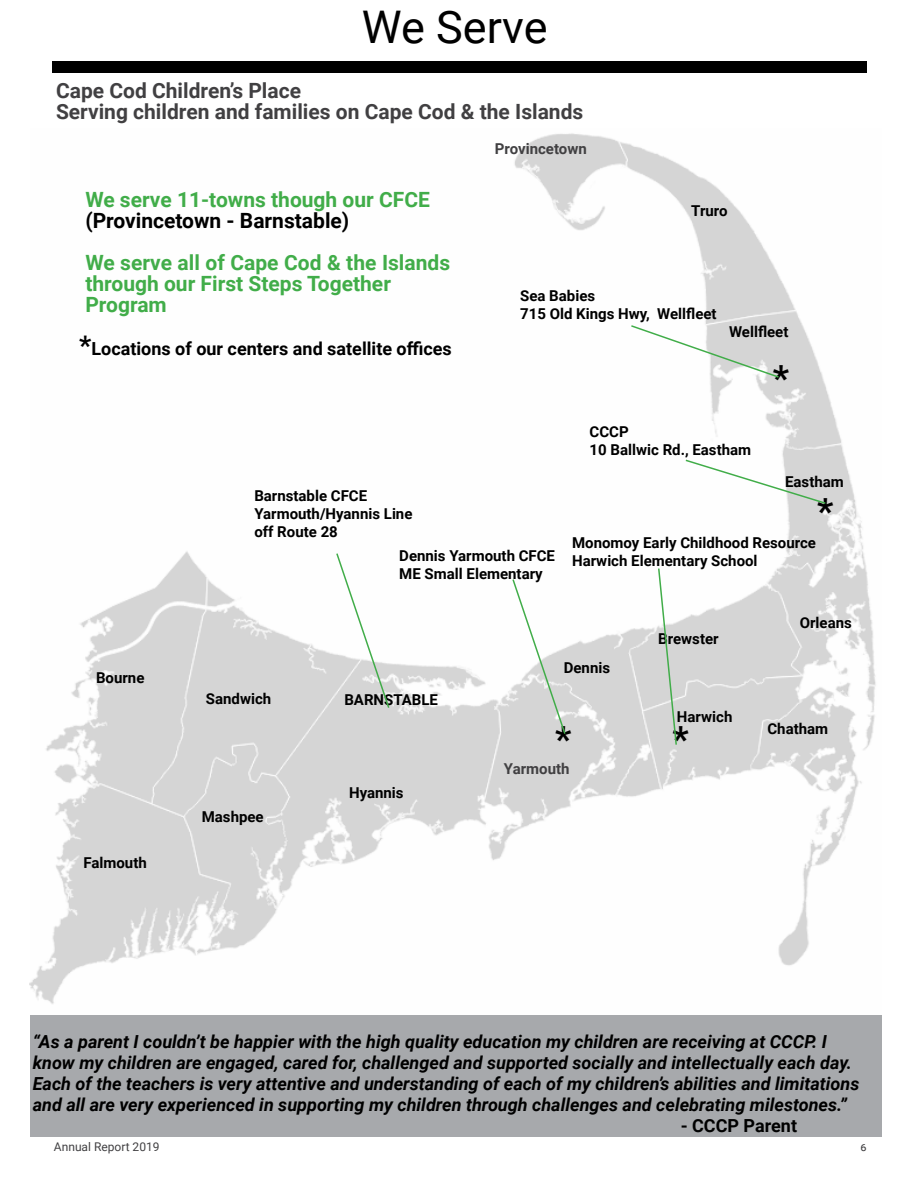
<style>
.page{position:relative;width:918px;height:1188px;background:#fff}
.page>*{position:absolute;margin:0;border:0;box-sizing:border-box;transform-origin:0 0}
.t1{font:45px "Roboto";color:#000}
.t2{font:700 36px "Roboto";color:#000}
.t3{font:700 21px/21px "Roboto";color:#41ad49}
.t4{font:700 21px/21px "Roboto";color:#414042}
.t5{font:700 21px "Roboto";color:#000}
.t6{font:italic 700 18px/21px "Roboto";color:#000}
.t7{font:700 18px "Roboto";color:#000}
.t8{font:700 15px/18px "Roboto";color:#000}
.t9{font:700 15px "Roboto";color:#414042}
.t10{font:12px "Roboto";color:#414042}
.s1{font-size:27px}
</style>
<div class="page">
<div style="left:30px;top:128px;width:851px;height:1009px;background:#a7a9ac"></div>
<img style="left:30px;top:128px;width:851px;height:887px">
<div style="left:52px;top:61px;width:814px;height:11px;background:#000"></div>
<svg style="left:511px;top:578px;width:56px;height:158px;background:#e7eae8"></svg>
<svg style="left:657px;top:567px;width:21px;height:179px;background:#d7ded7"></svg>
<svg style="left:630px;top:324px;width:150px;height:55px;background:#e8ebe8"></svg>
<svg style="left:684px;top:458px;width:143px;height:47px;background:#ecefec"></svg>
<svg style="left:335px;top:552px;width:56px;height:158px;background:#ecefec"></svg>
<h1 class="t1" style="left:362px;top:-5px;width:187px">We Serve</h1>
<p class="t4" style="left:56px;top:80px;width:529px">Cape Cod Children’s Place<br>Serving children and families on Cape Cod &amp; the Islands</p>
<p class="t9" style="left:495px;top:138px;width:93px">Provincetown</p>
<p class="t3" style="left:85px;top:188px;width:346px">We serve 11-towns though our CFCE</p>
<p class="t5" style="left:85px;top:206px;width:266px">(Provincetown - Barnstable)</p>
<p class="t3" style="left:85px;top:251px;width:366px">We serve all of Cape Cod &amp; the Islands through our First Steps Together<br>Program</p>
<p class="t7" style="left:79px;top:336px;width:374px"><span class="s1">*</span>Locations of our centers and satellite offices</p>
<p class="t8" style="left:691px;top:201px;width:38px">Truro</p>
<p class="t8" style="left:520px;top:286px;width:198px">Sea Babies<br>715 Old Kings Hwy, Wellfleet</p>
<p class="t8" style="left:729px;top:322px;width:61px">Wellfleet</p>
<h2 class="t2" style="left:773px;top:353px;width:18px">*</h2>
<p class="t8" style="left:590px;top:422px;width:163px">CCCP<br>10 Ballwic Rd., Eastham</p>
<p class="t8" style="left:785px;top:472px;width:60px">Eastham</p>
<p class="t8" style="left:96px;top:668px;width:50px">Bourne</p>
<p class="t8" style="left:84px;top:853px;width:65px">Falmouth</p>
<p class="t8" style="left:254px;top:486px;width:160px">Barnstable CFCE<br>Yarmouth/Hyannis Line off Route 28</p>
<p class="t8" style="left:399px;top:546px;width:157px">Dennis Yarmouth CFCE<br>ME Small Elementary</p>
<h2 class="t2" style="left:817px;top:486px;width:18px">*</h2>
<p class="t8" style="left:572px;top:533px;width:246px">Monomoy Early Childhood Resource<br>Harwich Elementary School</p>
<p class="t8" style="left:206px;top:689px;width:67px">Sandwich</p>
<p class="t8" style="left:344px;top:690px;width:95px">BARNSTABLE</p>
<p class="t8" style="left:564px;top:658px;width:48px">Dennis</p>
<p class="t8" style="left:658px;top:629px;width:62px">Brewster</p>
<p class="t8" style="left:800px;top:613px;width:54px">Orleans</p>
<p class="t8" style="left:202px;top:807px;width:63px">Mashpee</p>
<p class="t8" style="left:349px;top:783px;width:56px">Hyannis</p>
<h2 class="t2" style="left:555px;top:714px;width:18px">*</h2>
<p class="t9" style="left:504px;top:758px;width:67px">Yarmouth</p>
<p class="t8" style="left:677px;top:707px;width:57px">Harwich</p>
<h2 class="t2" style="left:673px;top:714px;width:18px">*</h2>
<p class="t8" style="left:768px;top:719px;width:62px">Chatham</p>
<p class="t6" style="left:33px;top:1031px;width:828px">“As a parent I couldn’t be happier with the high quality education my children are receiving at CCCP. I know my children are engaged, cared for, challenged and supported socially and intellectually each day.<br>Each of the teachers is very attentive and understanding of each of my children’s abilities and limitations and all are very experienced in supporting my children through challenges and celebrating milestones.”</p>
<p class="t7" style="left:681px;top:1113px;width:118px">- CCCP Parent</p>
<p class="t10" style="left:54px;top:1138px;width:107px">Annual Report 2019</p>
<p class="t10" style="left:861px;top:1138px;width:8px">6</p>
</div>
